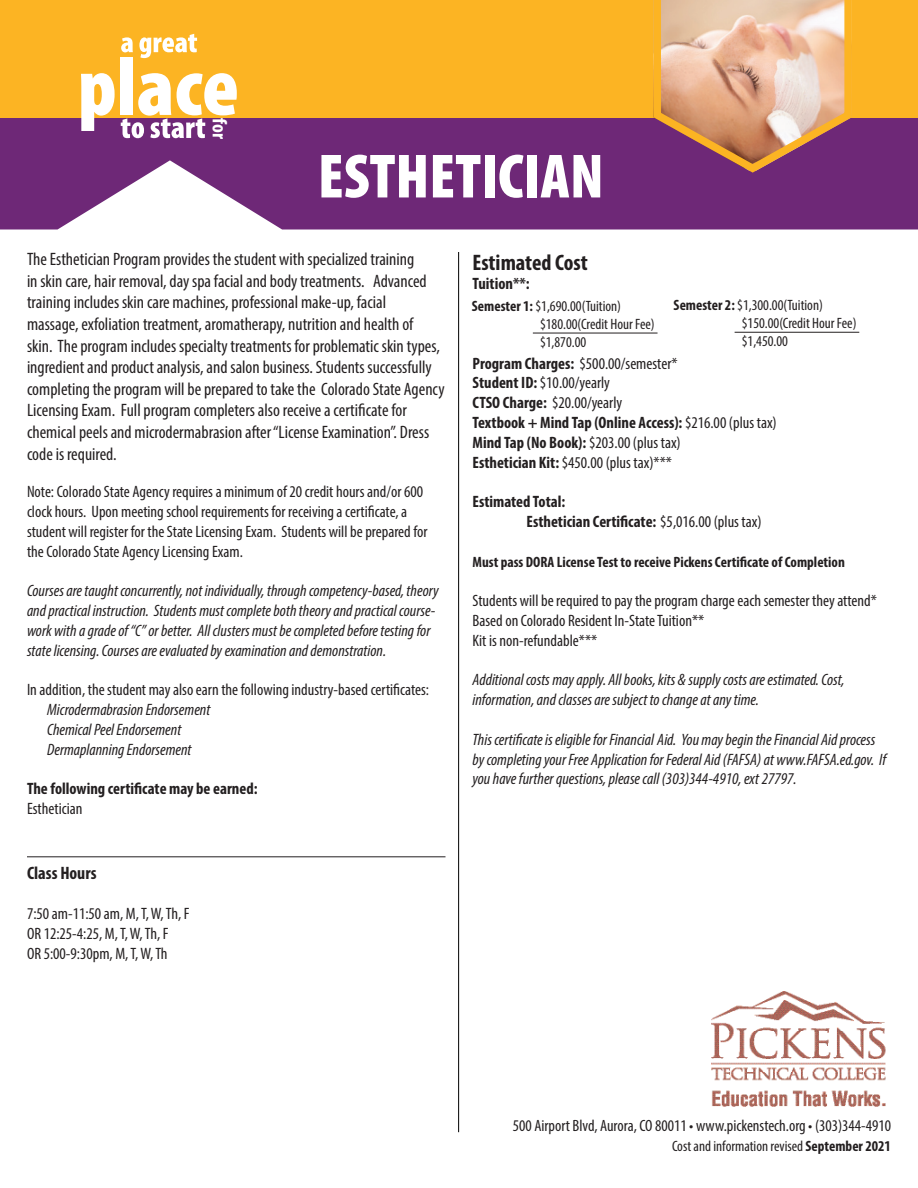
<style>
.page{position:relative;width:918px;height:1188px;background:#fff}
.page>*{position:absolute;margin:0;border:0;box-sizing:border-box;transform-origin:0 0}
.t1{font:900 condensed 63px "Myriad Pro";color:#fff}
.t2{font:700 condensed 22.5px "Myriad Pro";color:#231f20}
.t3{font:700 condensed 20.55px "Myriad Pro";color:#fff}
.t4{font:condensed 18px/21.6px "Myriad Pro";color:#231f20}
.t5{font:700 condensed 18px "Myriad Pro";color:#231f20}
.t6{font:italic condensed 16.5px/19.8px "Myriad Pro";color:#231f20}
.t7{font:condensed 16.5px/19.8px "Myriad Pro";color:#231f20}
.t8{font:700 condensed 16.5px/19.8px "Myriad Pro";color:#231f20}
.t9{font:condensed 16.35px "Myriad Pro";color:#231f20}
.t10{font:condensed 15px/18px "Myriad Pro";color:#231f20}
.t11{font:700 condensed 15px "Myriad Pro";color:#231f20}
.s1{font-weight:700}
.s2{font-weight:400}
</style>
<div class="page">
<hr style="left:27px;top:856px;width:419px;height:1px;background:#231f20">
<hr style="left:533px;top:333px;width:125px;height:1px;background:#231f20">
<hr style="left:735px;top:332px;width:124px;height:1px;background:#231f20">
<hr style="left:458px;top:252px;width:1px;height:880px;background:#000">
<img style="left:712px;top:991px;width:174px;height:115px">
<svg style="left:0;top:118px;width:918px;height:112px;background:#7b3c83"></svg>
<div style="left:0;top:0;width:918px;height:118px;background:#fcb423"></div>
<svg style="left:650px;top:0;width:208px;height:177px;background:#d09e89"></svg>
<svg style="left:121px;top:37px;width:12px;height:15px"></svg>
<svg style="left:139px;top:34px;width:58px;height:24px"></svg>
<svg style="left:81px;top:73px;width:34px;height:58px"></svg>
<div style="left:120px;top:57px;width:13px;height:58px;background:#fff"></div>
<svg style="left:121px;top:73px;width:116px;height:65px"></svg>
<p class="t3" style="left:233px;top:118px;width:22px;rotate:90deg">for</p>
<h1 class="t1" style="left:318px;top:136px;width:287px">ESTHETICIAN</h1>
<p class="t4" style="left:27px;top:248px;width:419px">The Esthetician Program provides the student with specialized training<br>in skin care, hair removal, day spa facial and body treatments. Advanced training includes skin care machines, professional make-up, facial<br>massage, exfoliation treatment, aromatherapy, nutrition and health of<br>skin. The program includes specialty treatments for problematic skin types, ingredient and product analysis, and salon business. Students successfully completing the program will be prepared to take the Colorado State Agency Licensing Exam. Full program completers also receive a certificate for chemical peels and microdermabrasion after “License Examination”. Dress code is required.</p>
<p class="t7" style="left:27px;top:482px;width:402px">Note: Colorado State Agency requires a minimum of 20 credit hours and/or 600 clock hours. Upon meeting school requirements for receiving a certificate, a student will register for the State Licensing Exam. Students will be prepared for the Colorado State Agency Licensing Exam.</p>
<p class="t6" style="left:27px;top:581px;width:413px">Courses are taught concurrently, not individually, through competency-based, theory and practical instruction. Students must complete both theory and practical course&shy;work with a grade of “C” or better. All clusters must be completed before testing for state licensing. Courses are evaluated by examination and demonstration.</p>
<p class="t7" style="left:27px;top:680px;width:404px">In addition, the student may also earn the following industry-based certificates:</p>
<p class="t6" style="left:47px;top:700px;width:165px">Microdermabrasion Endorsement<br>Chemical Peel Endorsement<br>Dermaplanning Endorsement</p>
<p class="t8" style="left:27px;top:779px;width:232px">The following certificate may be earned:</p>
<p class="t7" style="left:27px;top:799px;width:57px">Esthetician</p>
<p class="t5" style="left:27px;top:862px;width:71px">Class Hours</p>
<p class="t7" style="left:27px;top:903px;width:164px">7:50 am-11:50 am, M, T, W, Th, F<br>OR 12:25-4:25, M, T, W, Th, F<br>OR 5:00-9:30pm, M, T, W, Th</p>
<h2 class="t2" style="left:472px;top:248px;width:117px">Estimated Cost</h2>
<p class="t8" style="left:472px;top:274px;width:59px">Tuition**:</p>
<p class="t10" style="left:540px;top:296px;width:116px;text-indent:-68px"><span class="s1">Semester 1:</span> $1,690.00(Tuition) $180.00(Credit Hour Fee) $1,870.00</p>
<p class="t10" style="left:742px;top:295px;width:116px;text-indent:-68px"><span class="s1">Semester 2:</span> $1,300.00(Tuition) $150.00(Credit Hour Fee) $1,450.00</p>
<p class="t8" style="left:472px;top:353px;width:306px">Program Charges: <span class="s2">$500.00/semester*<br></span>Student ID: <span class="s2">$10.00/yearly<br></span>CTSO Charge: <span class="s2">$20.00/yearly<br></span>Textbook + Mind Tap (Online Access): <span class="s2">$216.00 (plus tax)<br></span>Mind Tap (No Book): <span class="s2">$203.00 (plus tax)<br></span>Esthetician Kit: <span class="s2">$450.00 (plus tax)***</span></p>
<p class="t8" style="left:527px;top:491px;width:237px;text-indent:-54px">Estimated Total:<br>Esthetician Certificate: <span class="s2">$5,016.00 (plus tax)</span></p>
<p class="t11" style="left:472px;top:552px;width:374px">Must pass DORA License Test to receive Pickens Certificate of Completion</p>
<p class="t7" style="left:472px;top:591px;width:406px">Students will be required to pay the program charge each semester they attend*<br>Based on Colorado Resident In-State Tuition**<br>Kit is non-refundable***</p>
<p class="t6" style="left:472px;top:670px;width:374px">Additional costs may apply. All books, kits &amp; supply costs are estimated. Cost, information, and classes are subject to change at any time.</p>
<p class="t6" style="left:472px;top:729px;width:415px">This certificate is eligible for Financial Aid. You may begin the Financial Aid process by completing your Free Application for Federal Aid (FAFSA) at www.FAFSA.ed.gov. If you have further questions, please call (303)344-4910, ext 27797.</p>
<p class="t9" style="left:513px;top:1116px;width:380px">500 Airport Blvd, Aurora, CO 80011 • www.pickenstech.org • (303)344-4910</p>
<p class="t10" style="left:672px;top:1137px;width:220px">Cost and information revised <span class="s1">September 2021</span></p>
</div>
